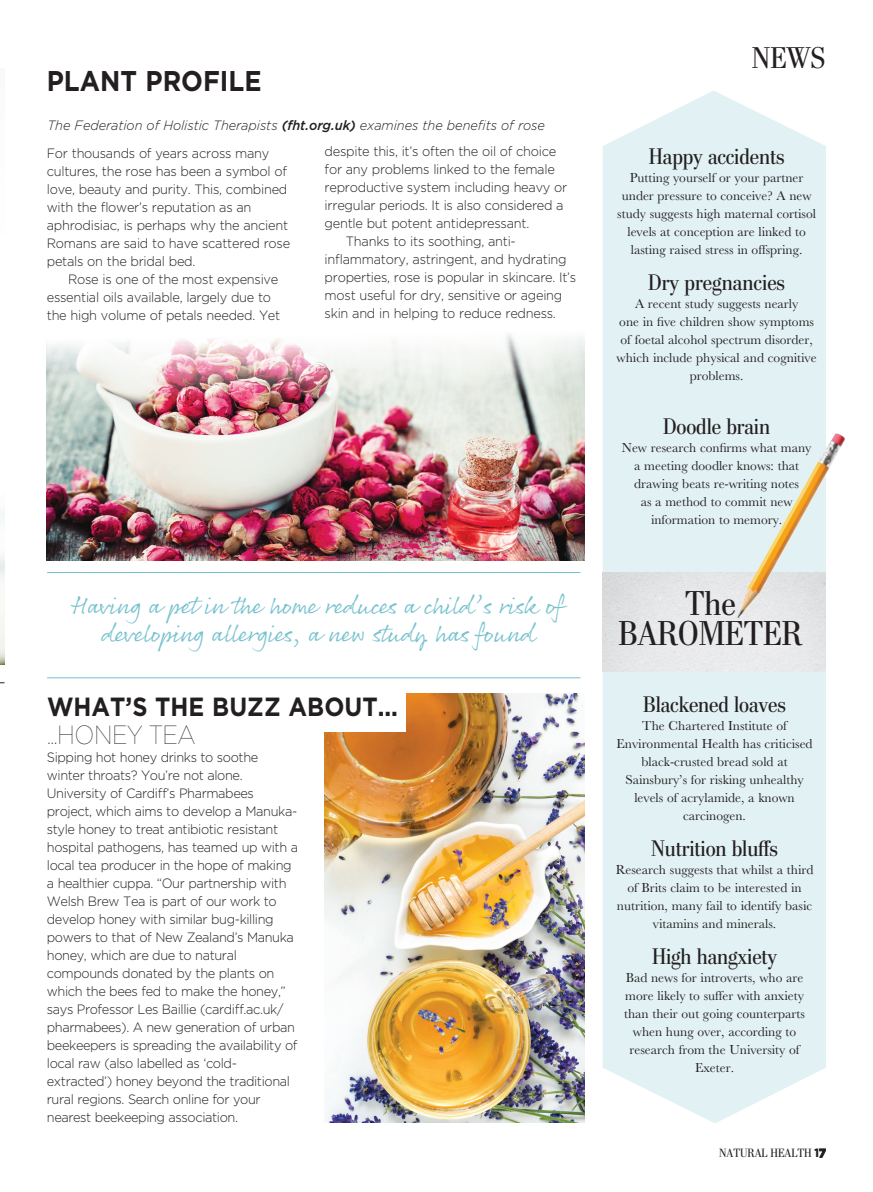
<style>
.page{position:relative;width:873px;height:1192px;background:#fff}
.page>*{position:absolute;margin:0;border:0;box-sizing:border-box;transform-origin:0 0}
.t1{font:34.5px/30px "Stilson";color:#231f20;text-align:center}
.t2{font:30px "Stilson";color:#231f20}
.t3{font:700 28.5px "Gotham";color:#231f20;scale:.9 1}
.t4{font:700 26.25px/27.6px "Gotham";color:#231f20;scale:.9 1}
.t5{font:25.5px/28.5px "Rollerscript Smooth";letter-spacing:-.03em;color:#76c2cf;text-align:center}
.t6{font:22.5px "Stilson";letter-spacing:-.005em;color:#231f20}
.t7{font:300 13.5px/18px "Gotham";letter-spacing:-.03em;color:#231f20;scale:.95 1}
.t8{font:13.5px/18px "Baskerville";color:#231f20;text-align:center}
.t9{font:italic 300 13.5px "Gotham";letter-spacing:-.005em;color:#231f20;scale:.95 1}
.t10{font:12px "Stilson";color:#231f20}
.s1{font-weight:500}
.s2{font-weight:100}
.s3{font-family:"Gotham";font-weight:900}
</style>
<div class="page">
<img style="left:324px;top:693px;width:260px;height:429px">
<img style="left:47px;top:334px;width:537px;height:227px">
<div style="left:290px;top:686px;width:116px;height:46px;background:#fff"></div>
<img style="left:0;top:510px;width:4px;height:154px">
<div style="left:602px;top:91px;width:223px;height:1032px;background:#e2f1f4"></div>
<hr style="left:47px;top:572px;width:533px;height:1px;background:#76c2cf">
<hr style="left:47px;top:677px;width:533px;height:1px;background:#76c2cf">
<img style="left:602px;top:572px;width:223px;height:99px">
<img style="left:737px;top:433px;width:108px;height:185px">
<p class="t3" style="left:47px;top:62px;width:240px">PLANT PROFILE</p>
<p class="t9" style="left:47px;top:117px;width:525px">The Federation of Holistic Therapists <span class="s1">(fht.org.uk)</span> examines the benefits of rose</p>
<p class="t7" style="left:47px;top:144px;width:236px">For thousands of years across many</p>
<p class="t7" style="left:47px;top:162px;width:254px">cultures, the rose has been a symbol of</p>
<p class="t7" style="left:47px;top:180px;width:255px">love, beauty and purity. This, combined</p>
<p class="t7" style="left:47px;top:198px;width:217px">with the flower’s reputation as an</p>
<p class="t7" style="left:47px;top:216px;width:255px">aphrodisiac, is perhaps why the ancient</p>
<p class="t7" style="left:47px;top:234px;width:257px">Romans are said to have scattered rose</p>
<p class="t7" style="left:47px;top:252px;width:158px">petals on the bridal bed.</p>
<p class="t7" style="left:68px;top:270px;width:223px">Rose is one of the most expensive</p>
<p class="t7" style="left:47px;top:288px;width:237px">essential oils available, largely due to</p>
<p class="t7" style="left:47px;top:306px;width:247px">the high volume of petals needed. Yet</p>
<p class="t7" style="left:324px;top:142px;width:245px">despite this, it’s often the oil of choice</p>
<p class="t7" style="left:324px;top:160px;width:244px">for any problems linked to the female</p>
<p class="t7" style="left:324px;top:178px;width:257px">reproductive system including heavy or</p>
<p class="t7" style="left:324px;top:196px;width:253px">irregular periods. It is also considered a</p>
<p class="t7" style="left:324px;top:214px;width:217px">gentle but potent antidepressant.</p>
<p class="t7" style="left:346px;top:232px;width:180px">Thanks to its soothing, anti-</p>
<p class="t7" style="left:324px;top:250px;width:256px">inflammatory, astringent, and hydrating</p>
<p class="t7" style="left:324px;top:268px;width:266px">properties, rose is popular in skincare. It’s</p>
<p class="t7" style="left:324px;top:286px;width:252px">most useful for dry, sensitive or ageing</p>
<p class="t7" style="left:324px;top:304px;width:245px">skin and in helping to reduce redness.</p>
<p class="t5" style="left:73px;top:589px;width:492px">Having a pet in the home reduces a child’s risk of developing allergies, a new study has found</p>
<p class="t2" style="left:751px;top:40px;width:74px">NEWS</p>
<p class="t6" style="left:648px;top:143px;width:137px">Happy accidents</p>
<p class="t8" style="left:617px;top:168px;width:200px">Putting yourself or your partner under pressure to conceive? A new study suggests high maternal cortisol levels at conception are linked to lasting raised stress in offspring.</p>
<p class="t6" style="left:648px;top:269px;width:138px">Dry pregnancies</p>
<p class="t8" style="left:616px;top:294px;width:201px">A recent study suggests nearly<br>one in five children show symptoms of foetal alcohol spectrum disorder, which include physical and cognitive problems.</p>
<p class="t6" style="left:663px;top:413px;width:108px">Doodle brain</p>
<p class="t8" style="left:621px;top:438px;width:191px">New research confirms what many a meeting doodler knows: that drawing beats re-writing notes<br>as a method to commit new information to memory.</p>
<p class="t1" style="left:618px;top:588px;width:185px">The<br>BAROMETER</p>
<p class="t4" style="left:47px;top:692px;width:391px">WHAT’S THE BUZZ ABOUT... <span class="s2">...HONEY TEA</span></p>
<p class="t6" style="left:643px;top:691px;width:144px">Blackened loaves</p>
<p class="t8" style="left:616px;top:716px;width:197px">The Chartered Institute of<br>Environmental Health has criticised black-crusted bread sold at<br>Sainsbury’s for risking unhealthy levels of acrylamide, a known carcinogen.</p>
<p class="t6" style="left:650px;top:835px;width:128px">Nutrition bluffs</p>
<p class="t8" style="left:615px;top:860px;width:199px">Research suggests that whilst a third of Brits claim to be interested in nutrition, many fail to identify basic vitamins and minerals.</p>
<p class="t6" style="left:651px;top:943px;width:126px">High hangxiety</p>
<p class="t8" style="left:624px;top:968px;width:182px">Bad news for introverts, who are more likely to suffer with anxiety than their out going counterparts when hung over, according to research from the University of<br>Exeter.</p>
<p class="t7" style="left:47px;top:747px;width:266px">Sipping hot honey drinks to soothe winter throats? You’re not alone.<br>University of Cardiff’s Pharmabees project, which aims to develop a Manuka&shy;style honey to treat antibiotic resistant hospital pathogens, has teamed up with a local tea producer in the hope of making a healthier cuppa. “Our partnership with Welsh Brew Tea is part of our work to develop honey with similar bug-killing powers to that of New Zealand’s Manuka honey, which are due to natural compounds donated by the plants on which the bees fed to make the honey,” says Professor Les Baillie (cardiff.ac.uk/ pharmabees). A new generation of urban beekeepers is spreading the availability of local raw (also labelled as ‘cold&shy;extracted’) honey beyond the traditional rural regions. Search online for your nearest beekeeping association.</p>
<p class="t10" style="left:718px;top:1145px;width:108px">NATURAL HEALTH <span class="s3">17</span></p>
</div>
